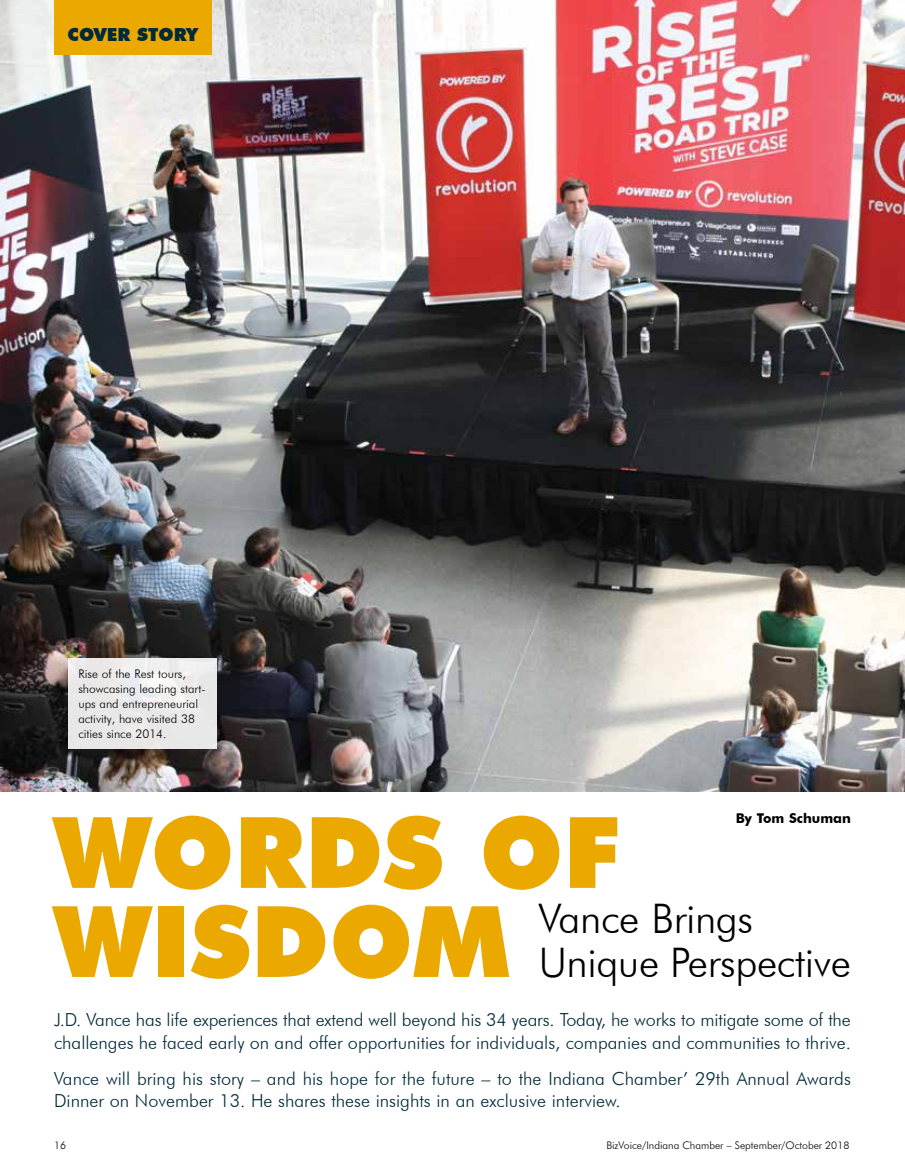
<style>
.page{position:relative;width:905px;height:1175px;background:#fff}
.page>*{position:absolute;margin:0;border:0;box-sizing:border-box;transform-origin:0 0}
.t1{font:900 98.85px/89.1px "Futura BT";color:#eba900}
.t2{font:300 40.8px/43.8px "Futura BT";letter-spacing:-.01em;color:#000}
.t3{font:300 18px/22.5px "Futura BT";color:#002a3a}
.t4{font:900 18px "Futura BT";color:#002a3a}
.t5{font:700 13.5px "Futura BT";color:#000}
.t6{font:300 12px/15px "Futura BT";color:#000}
.t7{font:300 10.5px "Futura BT";color:#000}
</style>
<div class="page">
<img style="left:0;top:0;width:904px;height:791px">
<div style="left:54px;top:0;width:157px;height:54px;background:#eba900"></div>
<div style="left:68px;top:657px;width:148px;height:91px;background:#e9e8e8"></div>
<p class="t4" style="left:68px;top:23px;width:132px">COVER STORY</p>
<p class="t6" style="left:78px;top:666px;width:129px">Rise of the Rest tours, showcasing leading start&shy;ups and entrepreneurial activity, have visited 38 cities since 2014.</p>
<h1 class="t1" style="left:54px;top:807px;width:567px">WORDS OF<br>WISDOM</h1>
<p class="t5" style="left:735px;top:810px;width:117px">By Tom Schuman</p>
<h2 class="t2" style="left:538px;top:896px;width:314px">Vance Brings<br>Unique Perspective</h2>
<p class="t3" style="left:54px;top:1008px;width:798px">J.D. Vance has life experiences that extend well beyond his 34 years. Today, he works to mitigate some of the challenges he faced early on and offer opportunities for individuals, companies and communities to thrive.</p>
<p class="t3" style="left:54px;top:1067px;width:798px">Vance will bring his story – and his hope for the future – to the Indiana Chamber’ 29th Annual Awards<br>Dinner on November 13. He shares these insights in an exclusive interview.</p>
<p class="t7" style="left:54px;top:1139px;width:14px">16</p>
<p class="t7" style="left:606px;top:1139px;width:244px">BizVoice/Indiana Chamber – September/October 2018</p>
</div>
